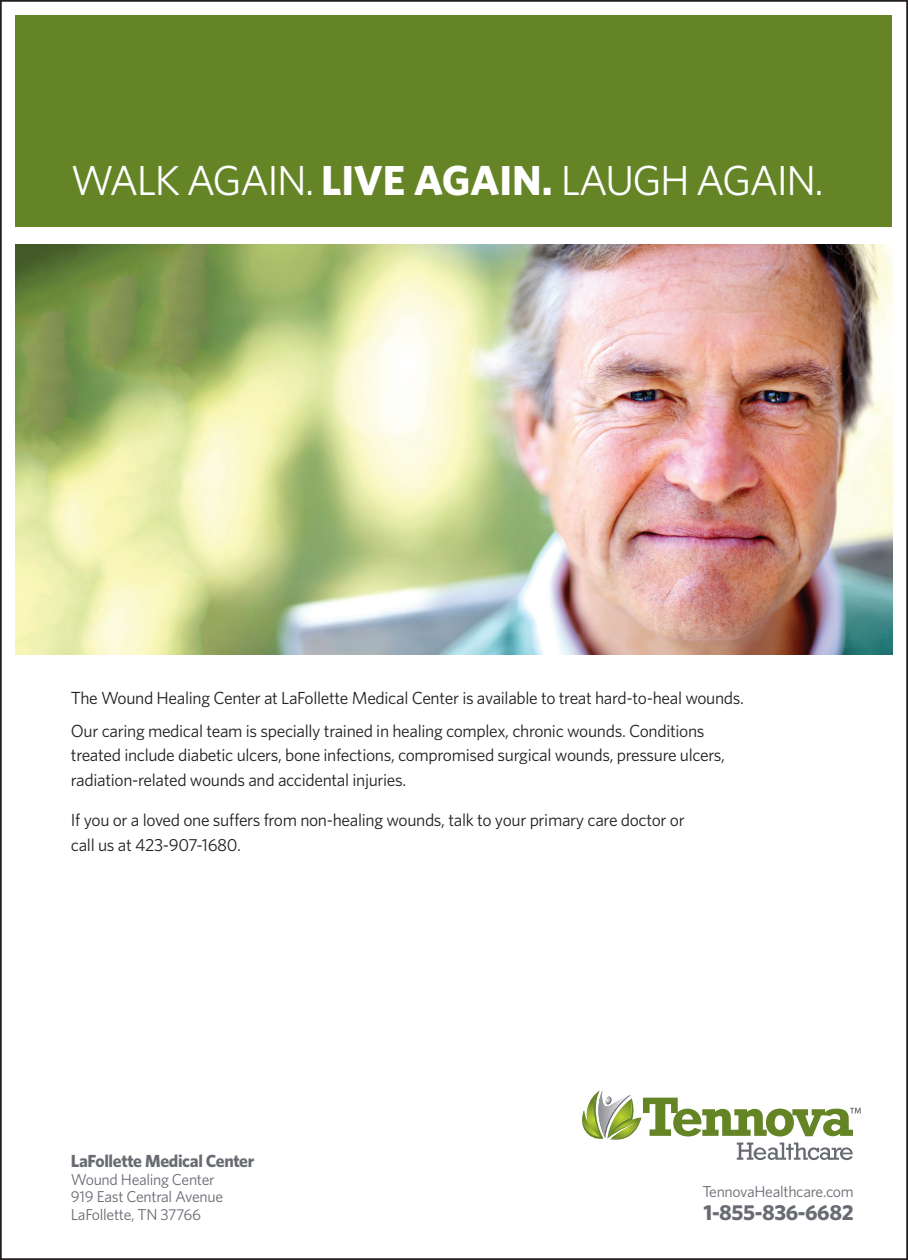
<style>
.page{position:relative;width:908px;height:1260px;background:#fff}
.page>*{position:absolute;margin:0;border:0;box-sizing:border-box;transform-origin:0 0}
.t1{font:42px "Whitney";letter-spacing:-.04em;color:#fff}
.t2{font:700 21.7px "Whitney";letter-spacing:-.02em;color:#696b73}
.t3{font:17.5px/24.5px "Whitney";letter-spacing:-.02em;color:#231f20}
.t4{font:700 17.5px "Whitney";letter-spacing:-.02em;color:#696b73}
.t5{font:15.75px/17.5px "Whitney";letter-spacing:-.02em;color:#696b73}
.s1{font-weight:700}
</style>
<div class="page">
<div style="left:16px;top:16px;width:875px;height:211px;background:#648426"></div>
<img style="left:16px;top:244px;width:875px;height:411px">
<svg style="left:582px;top:1090px;width:278px;height:70px"></svg>
<h1 class="t1" style="left:71px;top:152px;width:754px">walk agai n. <span class="s1">Live again.</span> laugh agai n.</h1>
<p class="t3" style="left:71px;top:682px;width:674px;line-height:32.4px">The Wound Healing Center at LaFollette Medical Center is available to treat hard-to-heal wounds.<br>Our caring medical team is specially trained in healing complex, chronic wounds. Conditions</p>
<p class="t3" style="left:71px;top:743px;width:655px">treated include diabetic ulcers, bone infections, compromised surgical wounds, pressure ulcers, radiation-related wounds and accidental injuries.</p>
<p class="t3" style="left:71px;top:807px;width:615px">If you or a loved one suffers from non-healing wounds, talk to your primary care doctor or call us at 423-907-1680.</p>
<p class="t4" style="left:71px;top:1149px;width:185px">LaFollette Medical Center</p>
<p class="t5" style="left:71px;top:1170px;width:154px">Wound Healing Center<br>919 East Central Avenue<br>LaFollette, TN 37766</p>
<p class="t5" style="left:702px;top:1182px;width:153px">TennovaHealthcare.com</p>
<p class="t2" style="left:703px;top:1198px;width:152px">1-855-836-6682</p>
</div>
